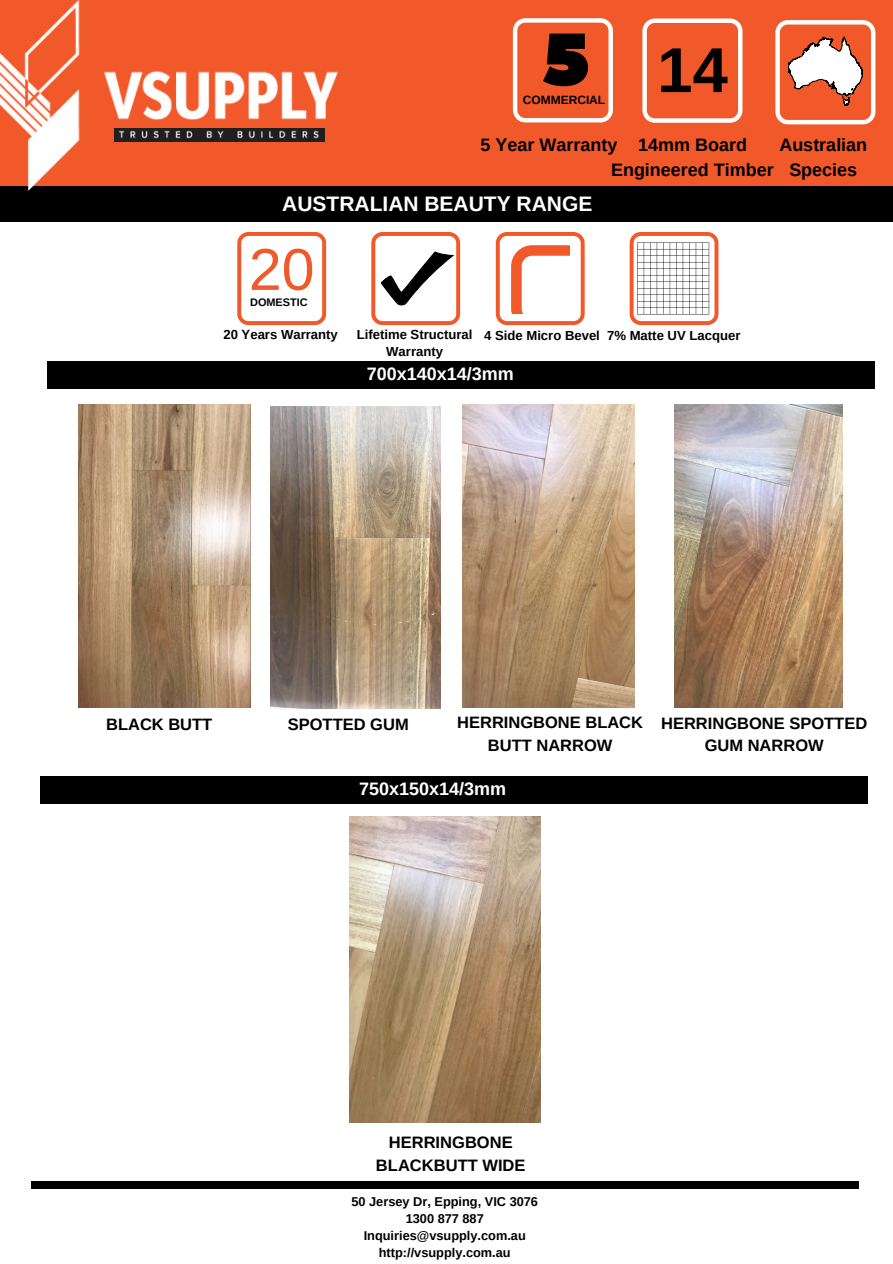
<style>
.page{position:relative;width:893px;height:1264px;background:#fff}
.page>*{position:absolute;margin:0;border:0;box-sizing:border-box;transform-origin:0 0}
.t1{font:700 63.45px "Arimo";color:#000}
.t2{font:59.1px "Arimo";color:#f1592a}
.t3{font:700 21px "Arimo";color:#fff}
.t4{font:700 18px "Arimo";color:#000}
.t5{font:700 18px "Arimo";color:#fff}
.t6{font:700 16.5px/22.5px "Arimo";color:#000;text-align:center}
.t7{font:700 13.05px "Arimo";color:#000}
.t8{font:700 12.75px "Arimo";color:#000}
.t9{font:700 12px "Arimo";color:#000}
.t10{font:700 10.95px "Arimo";color:#000}
</style>
<div class="page">
<div style="left:0;top:0;width:892px;height:212px;background:#f1592a"></div>
<svg style="left:642px;top:18px;width:100px;height:105px"></svg>
<svg style="left:237px;top:232px;width:89px;height:93px"></svg>
<div style="left:48px;top:361px;width:827px;height:27px;background:#000"></div>
<svg style="left:371px;top:232px;width:89px;height:93px"></svg>
<div style="left:0;top:186px;width:892px;height:35px;background:#000"></div>
<img style="left:0;top:0;width:337px;height:190px">
<div style="left:31px;top:1181px;width:827px;height:8px;background:#000"></div>
<svg style="left:629px;top:232px;width:89px;height:93px"></svg>
<svg style="left:496px;top:232px;width:88px;height:93px"></svg>
<img style="left:462px;top:405px;width:172px;height:302px">
<img style="left:349px;top:816px;width:191px;height:306px">
<img style="left:674px;top:405px;width:168px;height:302px">
<svg style="left:775px;top:20px;width:100px;height:104px"></svg>
<img style="left:78px;top:405px;width:172px;height:302px">
<div style="left:40px;top:776px;width:827px;height:27px;background:#000"></div>
<svg style="left:513px;top:18px;width:100px;height:104px"></svg>
<img style="left:270px;top:406px;width:170px;height:302px">
<p class="t9" style="left:522px;top:94px;width:84px">COMMERCIAL</p>
<p class="t1" style="left:657px;top:35px;width:72px">14</p>
<p class="t4" style="left:638px;top:135px;width:110px">14mm Board</p>
<p class="t4" style="left:611px;top:160px;width:164px">Engineered Timber</p>
<p class="t4" style="left:779px;top:135px;width:89px">Australian</p>
<p class="t4" style="left:789px;top:160px;width:69px">Species</p>
<p class="t4" style="left:480px;top:135px;width:138px">5 Year Warranty</p>
<p class="t3" style="left:282px;top:192px;width:311px">AUSTRALIAN BEAUTY RANGE</p>
<p class="t2" style="left:249px;top:236px;width:67px">20</p>
<p class="t10" style="left:250px;top:296px;width:59px">DOMESTIC</p>
<p class="t7" style="left:223px;top:327px;width:116px">20 Years Warranty</p>
<p class="t7" style="left:357px;top:327px;width:117px">Lifetime Structural</p>
<p class="t7" style="left:386px;top:344px;width:58px">Warranty</p>
<p class="t7" style="left:484px;top:328px;width:117px">4 Side Micro Bevel</p>
<p class="t5" style="left:366px;top:363px;width:148px">700x140x14/3mm</p>
<p class="t7" style="left:607px;top:328px;width:135px">7% Matte UV Lacquer</p>
<p class="t6" style="left:106px;top:712px;width:108px">BLACK BUTT</p>
<p class="t6" style="left:288px;top:712px;width:122px">SPOTTED GUM</p>
<p class="t6" style="left:457px;top:711px;width:187px">HERRINGBONE BLACK<br>BUTT NARROW</p>
<p class="t5" style="left:359px;top:779px;width:148px">750x150x14/3mm</p>
<p class="t6" style="left:661px;top:712px;width:207px">HERRINGBONE SPOTTED<br>GUM NARROW</p>
<p class="t6" style="left:376px;top:1131px;width:151px">HERRINGBONE<br>BLACKBUTT WIDE</p>
<p class="t8" style="left:351px;top:1194px;width:188px">50 Jersey Dr, Epping, VIC 3076</p>
<p class="t8" style="left:405px;top:1211px;width:80px">1300 877 887</p>
<p class="t8" style="left:363px;top:1228px;width:164px">Inquiries@vsupply.com.au</p>
<p class="t8" style="left:379px;top:1245px;width:133px">http://vsupply.com.au</p>
</div>
